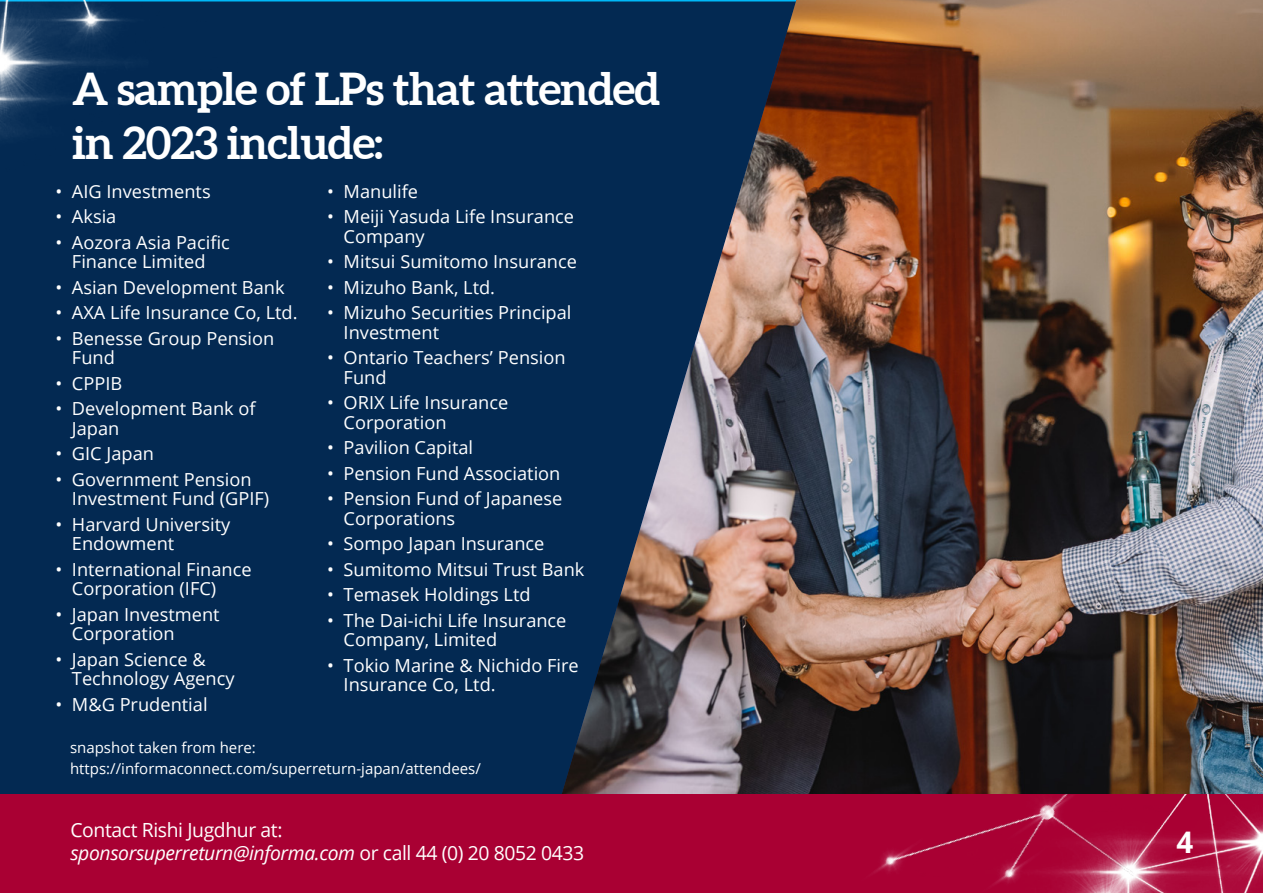
<style>
.page{position:relative;width:1263px;height:893px;background:#fff}
.page>*{position:absolute;margin:0;border:0;box-sizing:border-box;transform-origin:0 0}
.t1{font:700 45px/54px "Aleo";letter-spacing:-.02em;color:#fff}
.t2{font:700 29.7px "Open Sans";color:#fff}
.t3{font:19.5px/23.4px "Open Sans";letter-spacing:-.02em;color:#fff}
.t4{font:18px/19.5px "Open Sans";color:#fff}
.t5{font:15px/21px "Open Sans";color:#fff}
.s1{font-style:italic}
</style>
<div class="page">
<div style="left:0;top:0;width:532px;height:794px;background:#032952"></div>
<img style="left:0;top:0;width:248px;height:205px">
<div style="left:532px;top:0;width:29px;height:794px;background:#032952"></div>
<img style="left:561px;top:0;width:702px;height:794px">
<div style="left:0;top:794px;width:1263px;height:99px;background:#a90033"></div>
<img style="left:1133px;top:794px;width:130px;height:99px">
<img style="left:874px;top:794px;width:259px;height:99px">
<h1 class="t1" style="left:72px;top:64px;width:590px">A sample of LPs that attended in 2023 include:</h1>
<p class="t4" style="left:55px;top:181px;width:157px">• AIG Investments</p>
<p class="t4" style="left:55px;top:206px;width:63px">• Aksia</p>
<p class="t4" style="left:55px;top:232px;width:176px;text-align:center">• Aozora Asia Pacific<br>Finance Limited</p>
<p class="t4" style="left:55px;top:277px;width:231px">• Asian Development Bank</p>
<p class="t4" style="left:55px;top:302px;width:244px">• AXA Life Insurance Co, Ltd.</p>
<p class="t4" style="left:72px;top:328px;width:204px;text-indent:-17px">• Benesse Group Pension<br>Fund</p>
<p class="t4" style="left:55px;top:373px;width:68px">• CPPIB</p>
<p class="t4" style="left:72px;top:398px;width:185px;text-indent:-17px">• Development Bank of<br>Japan</p>
<p class="t4" style="left:55px;top:443px;width:100px">• GIC Japan</p>
<p class="t4" style="left:72px;top:469px;width:199px;text-indent:-17px">• Government Pension<br>Investment Fund (GPIF)</p>
<p class="t4" style="left:72px;top:514px;width:160px;text-indent:-17px">• Harvard University<br>Endowment</p>
<p class="t4" style="left:72px;top:559px;width:181px;text-indent:-17px">• International Finance<br>Corporation (IFC)</p>
<p class="t4" style="left:72px;top:604px;width:149px;text-indent:-17px">• Japan Investment<br>Corporation</p>
<p class="t4" style="left:72px;top:649px;width:164px;text-indent:-17px">• Japan Science &amp;<br>Technology Agency</p>
<p class="t4" style="left:55px;top:694px;width:154px">• M&amp;G Prudential</p>
<p class="t4" style="left:327px;top:181px;width:93px">• Manulife</p>
<p class="t4" style="left:344px;top:206px;width:232px;text-indent:-17px">• Meiji Yasuda Life Insurance<br>Company</p>
<p class="t4" style="left:327px;top:251px;width:251px">• Mitsui Sumitomo Insurance</p>
<p class="t4" style="left:327px;top:277px;width:169px">• Mizuho Bank, Ltd.</p>
<p class="t4" style="left:344px;top:302px;width:229px;text-indent:-17px">• Mizuho Securities Principal<br>Investment</p>
<p class="t4" style="left:344px;top:347px;width:224px;text-indent:-17px">• Ontario Teachers’ Pension<br>Fund</p>
<p class="t4" style="left:344px;top:392px;width:166px;text-indent:-17px">• ORIX Life Insurance<br>Corporation</p>
<p class="t4" style="left:327px;top:437px;width:148px">• Pavilion Capital</p>
<p class="t4" style="left:327px;top:463px;width:235px">• Pension Fund Association</p>
<p class="t4" style="left:344px;top:488px;width:220px;text-indent:-17px">• Pension Fund of Japanese<br>Corporations</p>
<p class="t4" style="left:327px;top:533px;width:219px">• Sompo Japan Insurance</p>
<p class="t4" style="left:327px;top:559px;width:259px">• Sumitomo Mitsui Trust Bank</p>
<p class="t4" style="left:327px;top:584px;width:205px">• Temasek Holdings Ltd</p>
<p class="t4" style="left:344px;top:610px;width:224px;text-indent:-17px">• The Dai-ichi Life Insurance<br>Company, Limited</p>
<p class="t4" style="left:344px;top:655px;width:237px;text-indent:-17px">• Tokio Marine &amp; Nichido Fire<br>Insurance Co, Ltd.</p>
<p class="t5" style="left:70px;top:736px;width:412px">snapshot taken from here: https://informaconnect.com/superreturn-japan/attendees/</p>
<p class="t3" style="left:70px;top:818px;width:515px">Contact Rishi Jugdhur at:<br><span class="s1">sponsorsuperreturn@informa.com</span> or call 44 (0) 20 8052 0433</p>
<h2 class="t2" style="left:1176px;top:821px;width:18px">4</h2>
</div>
